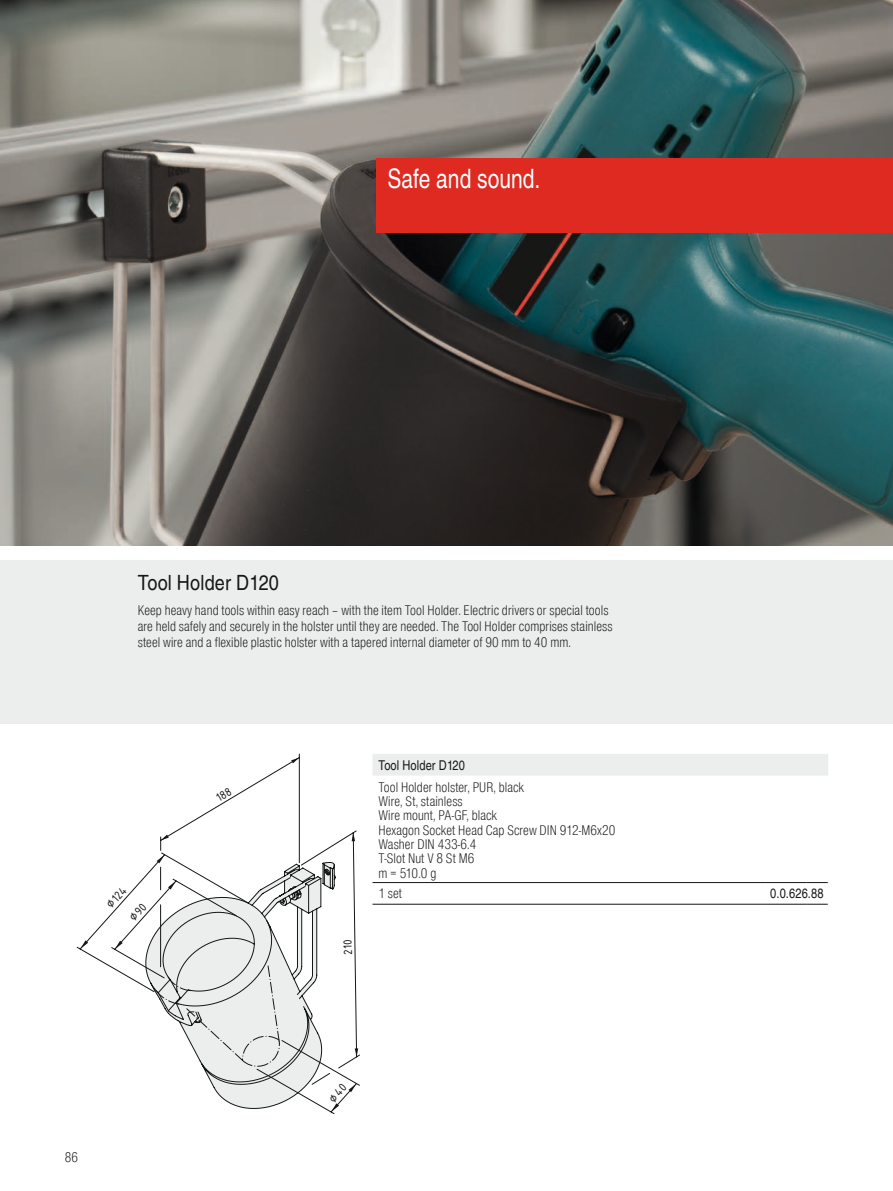
<style>
.page{position:relative;width:893px;height:1191px;background:#fff}
.page>*{position:absolute;margin:0;border:0;box-sizing:border-box;transform-origin:0 0}
.t1{font:27px "Nimbus Item Reg Con";color:#fff;scale:.95 1}
.t2{font:21px "Nimbus Item Reg Con";letter-spacing:.01em;color:#151616;scale:1.05 1}
.t3{font:13.5px/14.4px "Nimbus Item Lig Con";letter-spacing:.005em;color:#151616;scale:.96 1}
.t4{font:13.5px "Nimbus Item Reg Con";letter-spacing:.005em;color:#151616}
.t5{font:13.5px "Nimbus Item Lig Con";letter-spacing:.005em;color:#151616;scale:.95 1}
.t6{font:12.75px "ISOCPEUR";color:#151616}
</style>
<div class="page">
<div style="left:0;top:560px;width:893px;height:164px;background:#eceded"></div>
<img style="left:0;top:0;width:893px;height:545px">
<div style="left:373px;top:754px;width:455px;height:21px;background:#eceded"></div>
<hr style="left:372px;top:904px;width:393px;height:1px;background:#151616">
<hr style="left:765px;top:904px;width:42px;height:1px;background:#151616">
<svg style="left:807px;top:904px;width:21px;height:1px"></svg>
<hr style="left:372px;top:882px;width:393px;height:1px;background:#151616">
<hr style="left:765px;top:882px;width:42px;height:1px;background:#151616">
<svg style="left:807px;top:882px;width:21px;height:1px"></svg>
<div style="left:377px;top:158px;width:516px;height:75px;background:#de2a21"></div>
<svg style="left:77px;top:754px;width:283px;height:359px"></svg>
<h1 class="t1" style="left:387px;top:163px;width:163px">Safe and sound.</h1>
<h2 class="t2" style="left:138px;top:570px;width:136px">Tool Holder D120</h2>
<p class="t3" style="left:138px;top:602px;width:496px;line-height:16.2px">Keep heavy hand tools within easy reach – with the item Tool Holder. Electric drivers or special tools are held safely and securely in the holster until they are needed. The Tool Holder comprises stainless steel wire and a flexible plastic holster with a tapered internal diameter of 90 mm to 40 mm.</p>
<p class="t6" style="left:102px;top:901px;width:26px;rotate:-48deg">Ø124</p>
<p class="t4" style="left:378px;top:756px;width:88px">Tool Holder D120</p>
<p class="t3" style="left:378px;top:780px;width:248px">Tool Holder holster, PUR, black<br>Wire, St, stainless<br>Wire mount, PA-GF, black<br>Hexagon Socket Head Cap Screw DIN 912-M6x20<br>Washer DIN 433-6.4<br>T-Slot Nut V 8 St M6<br>m = 510.0 g</p>
<p class="t3" style="left:378px;top:886px;width:26px">1 set</p>
<p class="t4" style="left:770px;top:885px;width:55px">0.0.626.88</p>
<p class="t5" style="left:65px;top:1149px;width:15px">86</p>
</div>
